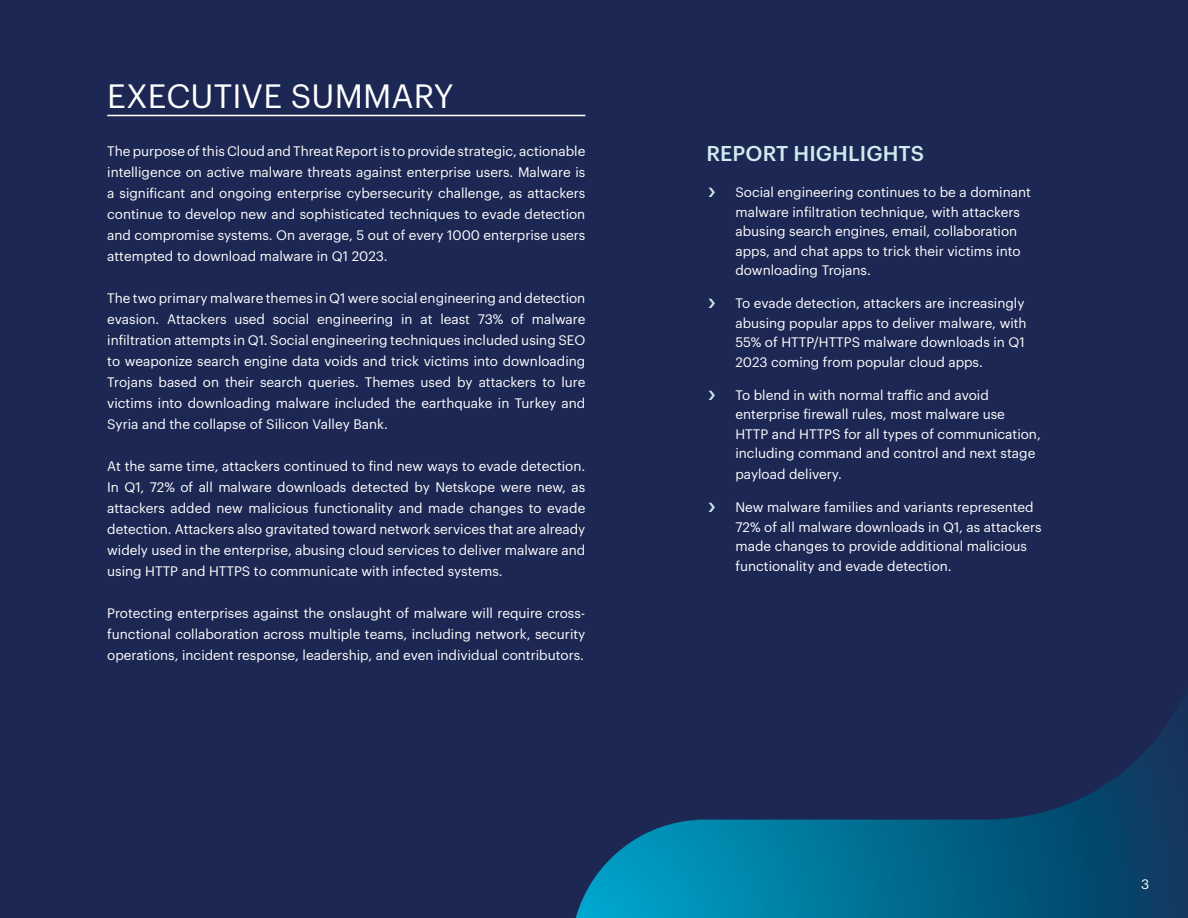
<style>
.page{position:relative;width:1188px;height:918px;background:#1c2853}
.page>*{position:absolute;margin:0;border:0;box-sizing:border-box;transform-origin:0 0}
.t1{font:33px "Graphik";letter-spacing:.005em;color:#fff}
.t2{font:500 21px "Graphik";letter-spacing:.005em;color:#ceebef}
.t3{font:13.5px/21px "Graphik";color:#fff;text-align:justify}
</style>
<div class="page">
<svg style="left:576px;top:710px;width:612px;height:208px"></svg>
<hr style="left:107px;top:115px;width:478px;height:1px;background:#fff">
<h1 class="t1" style="left:107px;top:71px;width:348px">EXECUTIVE SUMMARY</h1>
<p class="t3" style="left:107px;top:139px;width:480px">The purpose of this Cloud and Threat Report is to provide strategic, actionable intelligence on active malware threats against enterprise users. Malware is a significant and ongoing enterprise cybersecurity challenge, as attackers continue to develop new and sophisticated techniques to evade detection and compromise systems. On average, 5 out of every 1000 enterprise users attempted to download malware in Q1 2023.</p>
<p class="t3" style="left:107px;top:286px;width:480px">The two primary malware themes in Q1 were social engineering and detection evasion. Attackers used social engineering in at least 73% of malware infiltration attempts in Q1. Social engineering techniques included using SEO to weaponize search engine data voids and trick victims into downloading Trojans based on their search queries. Themes used by attackers to lure victims into downloading malware included the earthquake in Turkey and Syria and the collapse of Silicon Valley Bank.</p>
<p class="t3" style="left:107px;top:455px;width:480px">At the same time, attackers continued to find new ways to evade detection.<br>In Q1, 72% of all malware downloads detected by Netskope were new, as attackers added new malicious functionality and made changes to evade detection. Attackers also gravitated toward network services that are already widely used in the enterprise, abusing cloud services to deliver malware and using HTTP and HTTPS to communicate with infected systems.</p>
<p class="t3" style="left:107px;top:602px;width:480px">Protecting enterprises against the onslaught of malware will require cross&shy;functional collaboration across multiple teams, including network, security operations, incident response, leadership, and even individual contributors.</p>
<h2 class="t2" style="left:706px;top:137px;width:219px">REPORT HIGHLIGHTS</h2>
<p class="t3" style="left:735px;top:182px;width:297px;line-height:19.5px;text-align:left">Social engineering continues to be a dominant malware infiltration technique, with attackers abusing search engines, email, collaboration apps, and chat apps to trick their victims into downloading Trojans.</p>
<p class="t3" style="left:735px;top:293px;width:293px;line-height:19.5px;text-align:left">To evade detection, attackers are increasingly abusing popular apps to deliver malware, with 55% of HTTP/HTTPS malware downloads in Q1<br>2023 coming from popular cloud apps.</p>
<p class="t3" style="left:735px;top:384px;width:307px;line-height:19.5px;text-align:left">To blend in with normal traffic and avoid enterprise firewall rules, most malware use HTTP and HTTPS for all types of communication, including command and control and next stage</p>
<p class="t3" style="left:735px;top:463px;width:108px">payload delivery.</p>
<p class="t3" style="left:735px;top:497px;width:308px;line-height:19.5px;text-align:left">New malware families and variants represented 72% of all malware downloads in Q1, as attackers made changes to provide additional malicious functionality and evade detection.</p>
<p class="t3" style="left:1141px;top:873px;width:10px">3</p>
</div>
